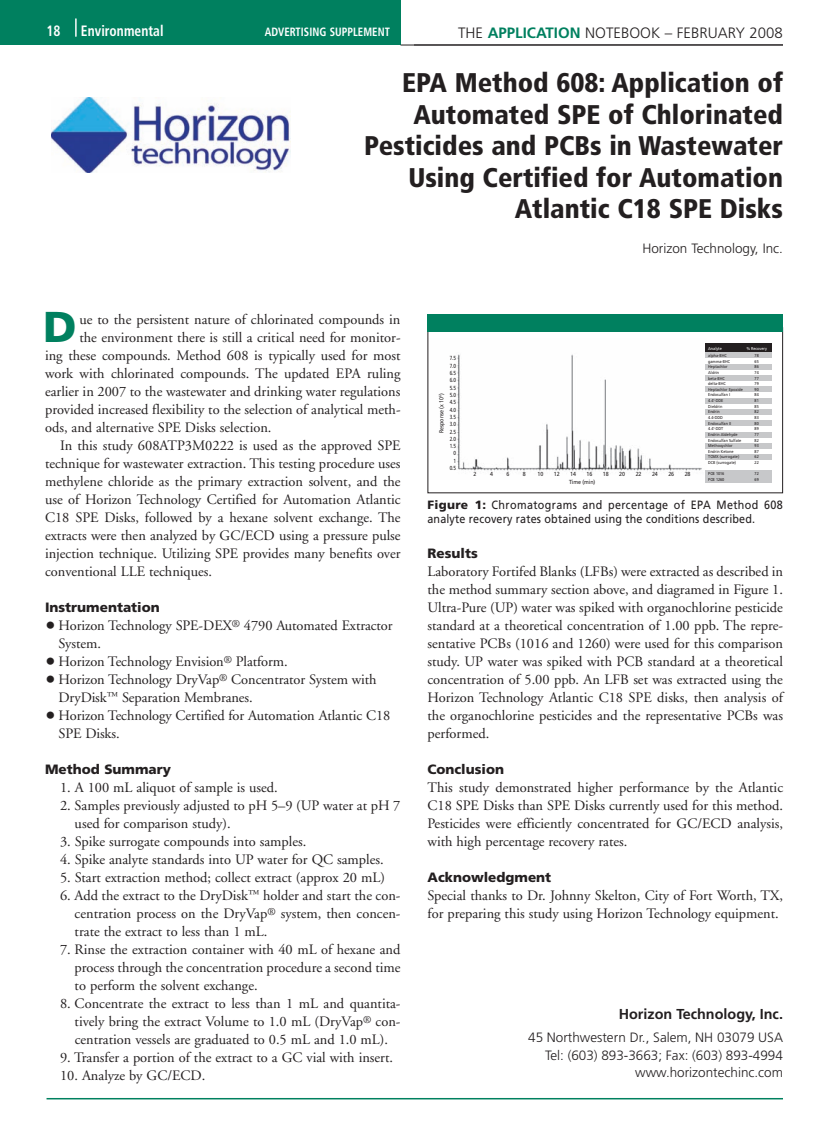
<style>
.page{position:relative;width:837px;height:1134px;background:#fff}
.page>*{position:absolute;margin:0;border:0;box-sizing:border-box;transform-origin:0 0}
.t1{font:900 43.2px "Frutiger";color:#00805f}
.t2{font:900 condensed 27px/31.5px "Frutiger";color:#231f20;text-align:right}
.t3{font:300 15px "Frutiger";color:#231f20}
.t4{font:700 condensed 15px "Frutiger";letter-spacing:.005em;color:#fff;scale:.9 1}
.t5{font:14.4px/18px "Adobe Garamond";color:#231f20}
.t6{font:700 14.4px "Frutiger";color:#231f20}
.t7{font:300 13.5px/17.4px "Frutiger";color:#231f20;text-align:right}
.t8{font:900 13.5px "Frutiger";color:#231f20}
.t9{font:12px/14.4px "Frutiger";letter-spacing:.02em;color:#231f20;scale:.9 1}
.t10{font:700 condensed 12px "Frutiger";letter-spacing:.005em;color:#fff;scale:.9 1}
.t11{font:5.85px/7.4px "Frutiger";color:#231f20;text-align:justify;scale:.8 1}
.t12{font:5.85px "Frutiger";color:#231f20;scale:.9 1}
.t13{font:4.2px/5.7px "Frutiger";color:#231f20;scale:.9 1}
.t14{font:4.2px "Frutiger";color:#fff;scale:.9 1}
.s1{font-weight:700;color:#00805f}
.s2{font-family:"Universal Newswith Comm Pi"}
.s3{font-weight:900}
</style>
<div class="page">
<div style="left:0;top:0;width:401px;height:45px;background:#00805f"></div>
<hr style="left:47px;top:1098px;width:736px;height:1px;background:#00805f">
<img style="left:52px;top:97px;width:238px;height:76px">
<svg style="left:76px;top:19px;width:1px;height:18px"></svg>
<hr style="left:401px;top:45px;width:382px;height:1px;background:#231f20">
<img style="left:457px;top:354px;width:249px;height:118px">
<div style="left:705px;top:343px;width:66px;height:9px;background:#231f20"></div>
<div style="left:705px;top:352px;width:66px;height:6px;background:#c7c8ca"></div>
<div style="left:705px;top:364px;width:66px;height:6px;background:#c7c8ca"></div>
<div style="left:705px;top:375px;width:66px;height:6px;background:#c7c8ca"></div>
<div style="left:705px;top:386px;width:66px;height:6px;background:#c7c8ca"></div>
<div style="left:705px;top:398px;width:66px;height:5px;background:#c7c8ca"></div>
<div style="left:705px;top:409px;width:66px;height:6px;background:#c7c8ca"></div>
<div style="left:705px;top:420px;width:66px;height:6px;background:#c7c8ca"></div>
<div style="left:705px;top:432px;width:66px;height:5px;background:#c7c8ca"></div>
<div style="left:705px;top:443px;width:66px;height:6px;background:#c7c8ca"></div>
<div style="left:705px;top:454px;width:66px;height:6px;background:#c7c8ca"></div>
<div style="left:705px;top:470px;width:66px;height:13px;background:#c7c8ca"></div>
<div style="left:428px;top:315px;width:355px;height:17px;background:#00805f"></div>
<p class="t4" style="left:47px;top:25px;width:17px">18</p>
<p class="t4" style="left:81px;top:25px;width:93px">Environmental</p>
<p class="t10" style="left:265px;top:27px;width:141px">ADVERTISING SUPPLEMENT</p>
<p class="t3" style="left:458px;top:27px;width:326px">THE <span class="s1">APPLICATION</span> NOTEBOOK – FEBRUARY 2008</p>
<h2 class="t2" style="left:364px;top:69px;width:420px">EPA Method 608: Application of<br>Automated SPE of Chlorinated<br>Pesticides and PCBs in Wastewater<br>Using Certified for Automation<br>Atlantic C18 SPE Disks</h2>
<p class="t7" style="left:642px;top:241px;width:142px">Horizon Technology, Inc.</p>
<h1 class="t1" style="left:43px;top:310px;width:35px">D</h1>
<p class="t5" style="left:79px;top:312px;width:323px">ue to the persistent nature of chlorinated compounds in</p>
<p class="t5" style="left:79px;top:330px;width:323px">the environment there is still a critical need for monitor-</p>
<p class="t5" style="left:45px;top:348px;width:357px">ing these compounds. Method 608 is typically used for most</p>
<p class="t5" style="left:45px;top:366px;width:357px">work with chlorinated compounds. The updated EPA ruling</p>
<p class="t5" style="left:45px;top:384px;width:357px">earlier in 2007 to the wastewater and drinking water regulations</p>
<p class="t5" style="left:45px;top:402px;width:357px">provided increased flexibility to the selection of analytical meth-</p>
<p class="t5" style="left:45px;top:420px;width:228px">ods, and alternative SPE Disks selection.</p>
<p class="t5" style="left:60px;top:438px;width:342px">In this study 608ATP3M0222 is used as the approved SPE</p>
<p class="t5" style="left:45px;top:456px;width:357px">technique for wastewater extraction. This testing procedure uses</p>
<p class="t5" style="left:45px;top:474px;width:357px">methylene chloride as the primary extraction solvent, and the</p>
<p class="t5" style="left:45px;top:492px;width:357px">use of Horizon Technology Certified for Automation Atlantic</p>
<p class="t5" style="left:45px;top:510px;width:357px">C18 SPE Disks, followed by a hexane solvent exchange. The</p>
<p class="t5" style="left:45px;top:528px;width:357px">extracts were then analyzed by GC/ECD using a pressure pulse</p>
<p class="t5" style="left:45px;top:546px;width:357px">injection technique. Utilizing SPE provides many benefits over</p>
<p class="t5" style="left:45px;top:564px;width:169px">conventional LLE techniques.</p>
<p class="t8" style="left:45px;top:602px;width:116px">Instrumentation</p>
<p class="t5" style="left:59px;top:618px;width:336px;text-indent:-12px"><span class="s2">●</span> Horizon Technology SPE-DEX<sup>®</sup> 4790 Automated Extractor<br>System.</p>
<p class="t5" style="left:47px;top:654px;width:243px"><span class="s2">●</span> Horizon Technology Envision<sup>®</sup> Platform.</p>
<p class="t5" style="left:59px;top:672px;width:320px;text-indent:-12px"><span class="s2">●</span> Horizon Technology DryVap<sup>®</sup> Concentrator System with<br>DryDisk<sup>™</sup> Separation Membranes.</p>
<p class="t5" style="left:59px;top:708px;width:333px;text-indent:-12px"><span class="s2">●</span> Horizon Technology Certified for Automation Atlantic C18<br>SPE Disks.</p>
<p class="t8" style="left:45px;top:764px;width:128px">Method Summary</p>
<p class="t5" style="left:60px;top:780px;width:219px">1. A 100 mL aliquot of sample is used.</p>
<p class="t5" style="left:75px;top:798px;width:327px;text-indent:-15px">2. Samples previously adjusted to pH 5–9 (UP water at pH 7 used for comparison study).</p>
<p class="t5" style="left:60px;top:834px;width:248px">3. Spike surrogate compounds into samples.</p>
<p class="t5" style="left:60px;top:852px;width:325px">4. Spike analyte standards into UP water for QC samples.</p>
<p class="t5" style="left:60px;top:870px;width:326px">5. Start extraction method; collect extract (approx 20 mL)</p>
<p class="t5" style="left:75px;top:888px;width:327px;text-align:justify;text-indent:-15px">6. Add the extract to the DryDisk<sup>™</sup> holder and start the con&shy;centration process on the DryVap<sup>®</sup> system, then concen&shy;trate the extract to less than 1 mL.</p>
<p class="t5" style="left:75px;top:942px;width:327px;text-align:justify;text-indent:-15px">7. Rinse the extraction container with 40 mL of hexane and process through the concentration procedure a second time to perform the solvent exchange.</p>
<p class="t5" style="left:75px;top:996px;width:327px;text-align:justify;text-indent:-15px">8. Concentrate the extract to less than 1 mL and quantita&shy;tively bring the extract Volume to 1.0 mL (DryVap<sup>®</sup> con&shy;centration vessels are graduated to 0.5 mL and 1.0 mL).</p>
<p class="t5" style="left:60px;top:1050px;width:335px">9. Transfer a portion of the extract to a GC vial with insert.</p>
<p class="t5" style="left:60px;top:1068px;width:147px">10. Analyze by GC/ECD.</p>
<p class="t11" style="left:450px;top:355px;width:10px">7.5<br>7.0<br>6.5<br>6.0<br>5.5<br>5.0<br>4.5<br>4.0<br>3.5<br>3.0<br>2.5<br>2.0<br>1.5</p>
<p class="t11" style="left:450px;top:465px;width:10px">0.5</p>
<p class="t12" style="left:439px;top:409px;width:18px;rotate:-90deg">(x 10 )</p>
<p class="t12" style="left:439px;top:433px;width:18px;rotate:-90deg">Respo</p>
<p class="t12" style="left:490px;top:471px;width:5px">4</p>
<p class="t12" style="left:506px;top:471px;width:5px">6</p>
<p class="t12" style="left:523px;top:471px;width:5px">8</p>
<p class="t12" style="left:538px;top:471px;width:8px">10</p>
<p class="t12" style="left:554px;top:471px;width:8px">12</p>
<p class="t12" style="left:570px;top:471px;width:8px">14</p>
<p class="t12" style="left:587px;top:471px;width:8px">16</p>
<p class="t12" style="left:603px;top:471px;width:8px">18</p>
<p class="t12" style="left:619px;top:471px;width:8px">20</p>
<p class="t12" style="left:636px;top:471px;width:8px">22</p>
<p class="t12" style="left:652px;top:471px;width:8px">24</p>
<p class="t12" style="left:668px;top:471px;width:8px">26</p>
<p class="t12" style="left:685px;top:471px;width:8px">28</p>
<p class="t12" style="left:569px;top:480px;width:29px">Time (min</p>
<p class="t14" style="left:708px;top:347px;width:14px">Analyt</p>
<p class="t13" style="left:708px;top:353px;width:40px">alpha-BHC gamma-BH<br>Heptachlo<br>Aldr<br>beta-BH<br>delta-BHC<br>Heptachlor Epoxide<br>Endosulfan<br>4.4’-DDE<br>Dieldr<br>Endrin<br>4.4-DDD<br>Endosulfan<br>4.4’-DDT<br>Endrin Aldehyde<br>Endosulfan Sulfate<br>Methoxychlo<br>Endrin Ketone<br>TCMX (surrogate)<br>DCB (surrogate)</p>
<p class="t13" style="left:708px;top:471px;width:19px">PCB 1016<br>PCB 1260</p>
<p class="t14" style="left:746px;top:347px;width:24px">% Recovery</p>
<p class="t13" style="left:755px;top:353px;width:6px;text-align:justify">78<br>65<br>86<br>74<br>77<br>79<br>90<br>84</p>
<p class="t13" style="left:755px;top:404px;width:6px;text-align:justify">85<br>82<br>83<br>80<br>89<br>77<br>82<br>93<br>87<br>62<br>22</p>
<p class="t13" style="left:755px;top:471px;width:6px">72<br>69</p>
<p class="t9" style="left:428px;top:499px;width:396px"><span class="s3">Figure 1:</span> Chromatograms and percentage of EPA Method 608 analyte recovery rates obtained using the conditions described.</p>
<p class="t8" style="left:428px;top:548px;width:52px">Results</p>
<p class="t5" style="left:428px;top:564px;width:357px;text-align:justify">Laboratory Fortifed Blanks (LFBs) were extracted as described in the method summary section above, and diagramed in Figure 1.<br>Ultra-Pure (UP) water was spiked with organochlorine pesticide standard at a theoretical concentration of 1.00 ppb. The repre&shy;sentative PCBs (1016 and 1260) were used for this comparison study. UP water was spiked with PCB standard at a theoretical concentration of 5.00 ppb. An LFB set was extracted using the Horizon Technology Atlantic C18 SPE disks, then analysis of the organochlorine pesticides and the representative PCBs was performed.</p>
<p class="t8" style="left:428px;top:764px;width:78px">Conclusion</p>
<p class="t5" style="left:428px;top:780px;width:357px;text-align:justify">This study demonstrated higher performance by the Atlantic C18 SPE Disks than SPE Disks currently used for this method.<br>Pesticides were efficiently concentrated for GC/ECD analysis, with high percentage recovery rates.</p>
<p class="t8" style="left:428px;top:872px;width:125px">Acknowledgment</p>
<p class="t5" style="left:428px;top:888px;width:357px">Special thanks to Dr. Johnny Skelton, City of Fort Worth, TX, for preparing this study using Horizon Technology equipment.</p>
<p class="t6" style="left:619px;top:1008px;width:166px">Horizon Technology, Inc.</p>
<p class="t7" style="left:528px;top:1030px;width:256px">45 Northwestern Dr., Salem, NH 03079 USA<br>Tel: (603) 893-3663; Fax: (603) 893-4994 www.horizontechinc.com</p>
</div>
